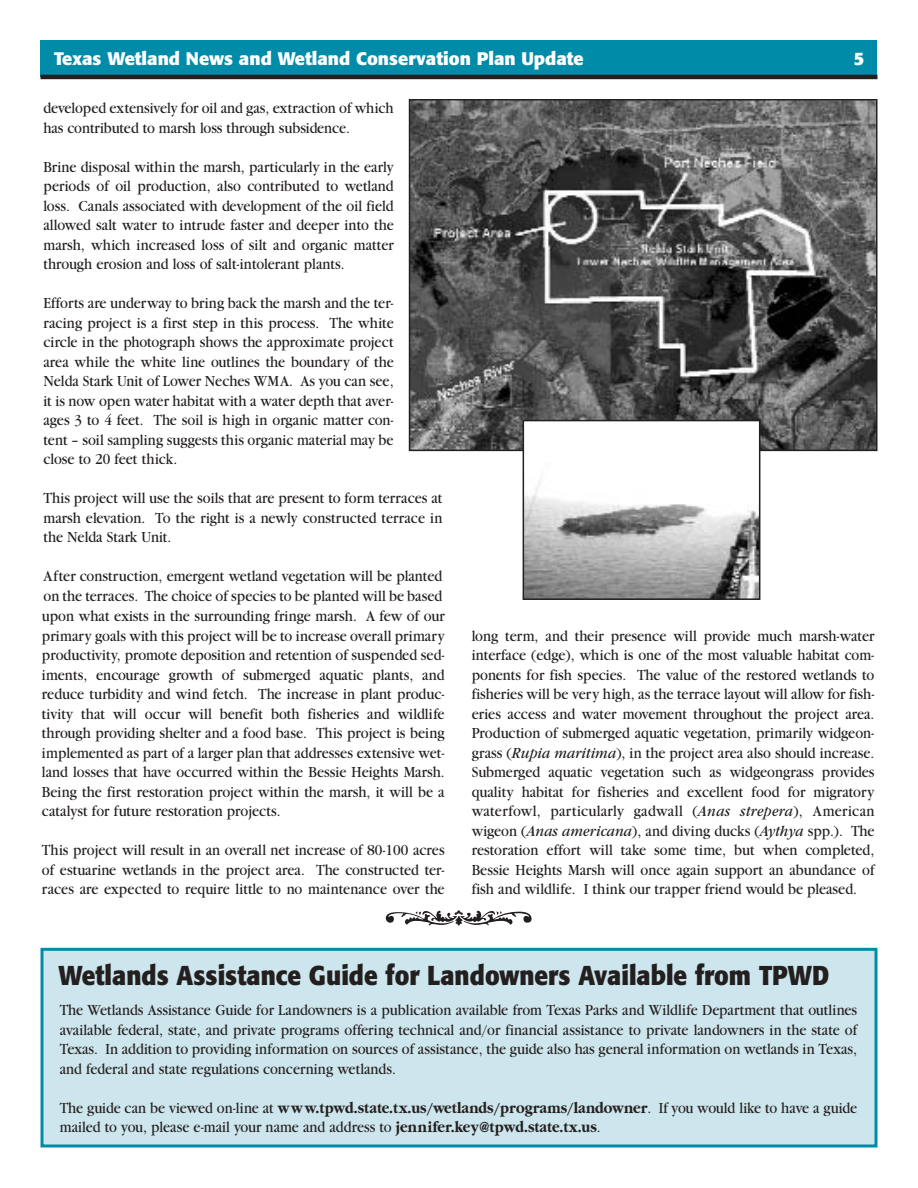
<style>
.page{position:relative;width:918px;height:1188px;background:#fff}
.page>*{position:absolute;margin:0;border:0;box-sizing:border-box;transform-origin:0 0}
.t1{font:700 27px "Formata";color:#231f1f;scale:.9 1}
.t2{font:700 18px "Formata";color:#fff}
.t3{font:15px/19.5px "Garamond Book DTC";color:#231f1f;text-align:justify;scale:.9 1}
.s1{font-family:"Garamond Book Italic DTC"}
.s2{font-family:"Garamond Bold DTC"}
</style>
<div class="page">
<div style="left:40px;top:40px;width:838px;height:37px;background:#008ca9"></div>
<hr style="left:40px;top:75px;width:838px;height:4px;background:#231f1f">
<img style="left:412px;top:102px;width:463px;height:346px">
<div style="left:409px;top:99px;width:469px;height:352px;border:2px solid #231f1f"></div>
<img style="left:526px;top:423px;width:231px;height:174px">
<div style="left:523px;top:420px;width:237px;height:180px;border:2px solid #231f1f"></div>
<div style="left:42px;top:949px;width:834px;height:197px;background:#cde5ec"></div>
<div style="left:40px;top:948px;width:838px;height:200px;border:3px solid #008ca9"></div>
<p class="t2" style="left:54px;top:50px;width:531px">Texas Wetland News and Wetland Conservation Plan Update</p>
<p class="t2" style="left:854px;top:50px;width:12px">5</p>
<p class="t3" style="left:44px;top:100px;width:391px">developed extensively for oil and gas, extraction of which has contributed to marsh loss through subsidence.</p>
<p class="t3" style="left:43px;top:158px;width:391px">Brine disposal within the marsh, particularly in the early periods of oil production, also contributed to wetland loss. Canals associated with development of the oil field allowed salt water to intrude faster and deeper into the marsh, which increased loss of silt and organic matter through erosion and loss of salt-intolerant plants.</p>
<p class="t3" style="left:43px;top:295px;width:391px">Efforts are underway to bring back the marsh and the ter&shy;racing project is a first step in this process. The white circle in the photograph shows the approximate project area while the white line outlines the boundary of the Nelda Stark Unit of Lower Neches WMA. As you can see, it is now open water habitat with a water depth that aver&shy;ages 3 to 4 feet. The soil is high in organic matter con&shy;tent – soil sampling suggests this organic material may be close to 20 feet thick.</p>
<p class="t3" style="left:43px;top:490px;width:445px">This project will use the soils that are present to form terraces at marsh elevation. To the right is a newly constructed terrace in the Nelda Stark Unit.</p>
<p class="t3" style="left:42px;top:568px;width:449px;text-align:left">After construction, emergent wetland vegetation will be planted on the terraces. The choice of species to be planted will be based upon what exists in the surrounding fringe marsh. A few of our primary goals with this project will be to increase overall primary productivity, promote deposition and retention of suspended sed&shy;iments, encourage growth of submerged aquatic plants, and reduce turbidity and wind fetch. The increase in plant produc&shy;tivity that will occur will benefit both fisheries and wildlife through providing shelter and a food base. This project is being implemented as part of a larger plan that addresses extensive wet&shy;land losses that have occurred within the Bessie Heights Marsh.<br>Being the first restoration project within the marsh, it will be a catalyst for future restoration projects.</p>
<p class="t3" style="left:42px;top:842px;width:449px">This project will result in an overall net increase of 80-100 acres of estuarine wetlands in the project area. The constructed ter&shy;races are expected to require little to no maintenance over the</p>
<p class="t3" style="left:472px;top:627px;width:449px">long term, and their presence will provide much marsh-water interface (edge), which is one of the most valuable habitat com&shy;ponents for fish species. The value of the restored wetlands to fisheries will be very high, as the terrace layout will allow for fish&shy;eries access and water movement throughout the project area.<br>Production of submerged aquatic vegetation, primarily widgeon&shy;grass (<span class="s1">Rupia maritima</span>), in the project area also should increase.<br>Submerged aquatic vegetation such as widgeongrass provides quality habitat for fisheries and excellent food for migratory waterfowl, particularly gadwall (<span class="s1">Anas strepera</span>), American wigeon (<span class="s1">Anas americana</span>), and diving ducks (<span class="s1">Aythya</span> spp.). The restoration effort will take some time, but when completed, Bessie Heights Marsh will once again support an abundance of fish and wildlife. I think our trapper friend would be pleased.</p>
<h1 class="t1" style="left:58px;top:963px;width:858px">Wetlands Assistance Guide for Landowners Available from TPWD</h1>
<p class="t3" style="left:60px;top:1002px;width:888px">The Wetlands Assistance Guide for Landowners is a publication available from Texas Parks and Wildlife Department that outlines available federal, state, and private programs offering technical and/or financial assistance to private landowners in the state of Texas. In addition to providing information on sources of assistance, the guide also has general information on wetlands in Texas, and federal and state regulations concerning wetlands.</p>
<p class="t3" style="left:60px;top:1099px;width:888px">The guide can be viewed on-line at <span class="s2">www.tpwd.state.tx.us/wetlands/programs/landowner</span>. If you would like to have a guide mailed to you, please e-mail your name and address to <span class="s2">jennifer.key@tpwd.state.tx.us</span>.</p>
</div>
